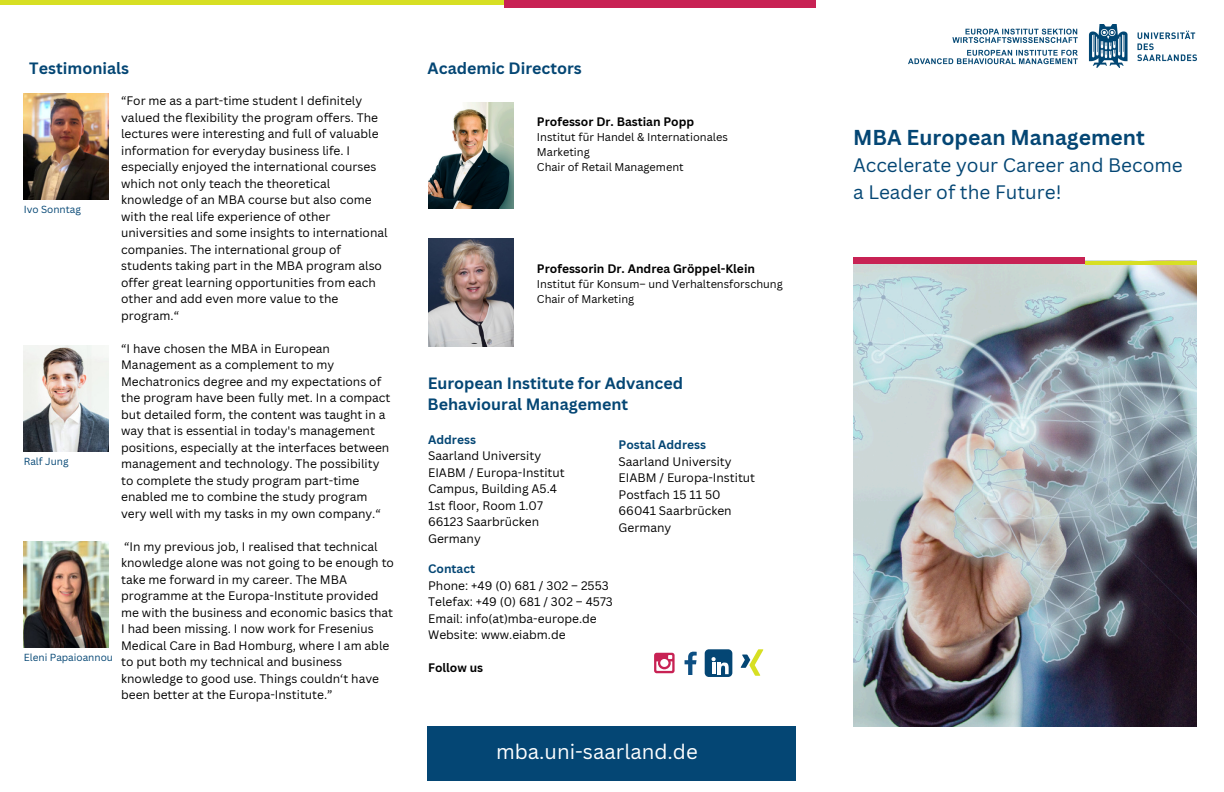
<style>
.page{position:relative;width:1224px;height:792px;background:#fff}
.page>*{position:absolute;margin:0;border:0;box-sizing:border-box;transform-origin:0 0}
.t1{font:700 21px "Canva Sans";color:#044674}
.t2{font:20.4px "Canva Sans";color:#fff}
.t3{font:19px/26.2px "Canva Sans";color:#044674}
.t4{font:700 16px/21.8px "Canva Sans";color:#044674}
.t5{font:12px/16.5px "Canva Sans";color:#000}
.t6{font:700 12px "Canva Sans";color:#000}
.t7{font:700 12px "Canva Sans";color:#044674}
.t8{font:11px/15px "Canva Sans";color:#000}
.t9{font:10px "Canva Sans";color:#044674}
.s1{font-weight:700;color:#044674}
</style>
<div class="page">
<img style="left:853px;top:261px;width:344px;height:465px">
<hr style="left:1085px;top:261px;width:111px;height:4px;background:#d7df23">
<div style="left:853px;top:257px;width:232px;height:6px;background:#c82254"></div>
<div style="left:428px;top:726px;width:368px;height:55px;background:#044674"></div>
<div style="left:0;top:0;width:505px;height:5px;background:#d7df23"></div>
<div style="left:505px;top:0;width:311px;height:8px;background:#c82254"></div>
<img style="left:909px;top:25px;width:287px;height:43px">
<img style="left:428px;top:239px;width:86px;height:107px">
<img style="left:428px;top:102px;width:86px;height:107px">
<img style="left:24px;top:93px;width:85px;height:106px">
<img style="left:24px;top:346px;width:85px;height:106px">
<img style="left:24px;top:542px;width:85px;height:105px">
<svg style="left:685px;top:652px;width:12px;height:23px"></svg>
<svg style="left:741px;top:649px;width:22px;height:27px"></svg>
<div style="left:705px;top:649px;width:27px;height:28px;background:#044674;border-radius:4px"></div>
<svg style="left:712px;top:657px;width:17px;height:17px"></svg>
<svg style="left:654px;top:653px;width:21px;height:20px"></svg>
<h4 class="t4" style="left:29px;top:56px;width:101px">Testimonials</h4>
<p class="t9" style="left:24px;top:202px;width:59px">Ivo Sonntag</p>
<p class="t9" style="left:24px;top:454px;width:46px">Ralf Jung</p>
<p class="t9" style="left:24px;top:650px;width:91px">Eleni Papaioannou</p>
<h2 class="t5" style="left:121px;top:92px;width:268px">“For me as a part-time student I definitely valued the flexibility the program offers. The lectures were interesting and full of valuable information for everyday business life. I especially enjoyed the international courses which not only teach the theoretical knowledge of an MBA course but also come with the real life experience of other universities and some insights to international companies. The international group of students taking part in the MBA program also offer great learning opportunities from each other and add even more value to the program.“</h2>
<h4 class="t5" style="left:121px;top:340px;width:271px">“I have chosen the MBA in European Management as a complement to my Mechatronics degree and my expectations of the program have been fully met. In a compact but detailed form, the content was taught in a way that is essential in today's management positions, especially at the interfaces between management and technology. The possibility to complete the study program part-time enabled me to combine the study program very well with my tasks in my own company.“</h4>
<h4 class="t5" style="left:121px;top:538px;width:274px">“In my previous job, I realised that technical knowledge alone was not going to be enough to take me forward in my career. The MBA programme at the Europa-Institute provided me with the business and economic basics that I had been missing. I now work for Fresenius Medical Care in Bad Homburg, where I am able to put both my technical and business knowledge to good use. Things couldn‘t have been better at the Europa-Institute.”</h4>
<h4 class="t4" style="left:428px;top:57px;width:156px">Academic Directors</h4>
<h4 class="t6" style="left:537px;top:113px;width:159px">Professor Dr. Bastian Popp</h4>
<h4 class="t8" style="left:537px;top:129px;width:192px">Institut für Handel &amp; Internationales<br>Marketing<br>Chair of Retail Management</h4>
<p class="t6" style="left:537px;top:260px;width:220px">Professorin Dr. Andrea Gröppel-Klein</p>
<p class="t8" style="left:537px;top:276px;width:247px">Institut für Konsum– und Verhaltensforschung<br>Chair of Marketing</p>
<h4 class="t4" style="left:428px;top:372px;width:257px">European Institute for Advanced<br>Behavioural Management</h4>
<p class="t5" style="left:428px;top:431px;width:138px"><span class="s1">Address<br></span>Saarland University<br>EIABM / Europa-Institut<br>Campus, Building A5.4<br>1st floor, Room 1.07<br>66123 Saarbrücken<br>Germany</p>
<p class="t7" style="left:428px;top:561px;width:48px">Contact</p>
<p class="t5" style="left:428px;top:577px;width:186px">Phone: +49 (0) 681 / 302 – 2553<br>Telefax: +49 (0) 681 / 302 – 4573</p>
<h2 class="t5" style="left:428px;top:610px;width:170px">Email: info(at)mba-europe.de<br>Website: www.eiabm.de</h2>
<p class="t6" style="left:428px;top:660px;width:57px">Follow us</p>
<p class="t5" style="left:619px;top:436px;width:138px"><span class="s1">Postal Address<br></span>Saarland University<br>EIABM / Europa-Institut<br>Postfach 15 11 50<br>66041 Saarbrücken<br>Germany</p>
<p class="t2" style="left:496px;top:738px;width:203px">mba.uni-saarland.de</p>
<p class="t1" style="left:853px;top:123px;width:293px">MBA European Management</p>
<p class="t3" style="left:853px;top:152px;width:331px">Accelerate your Career and Become a Leader of the Future!</p>
</div>
